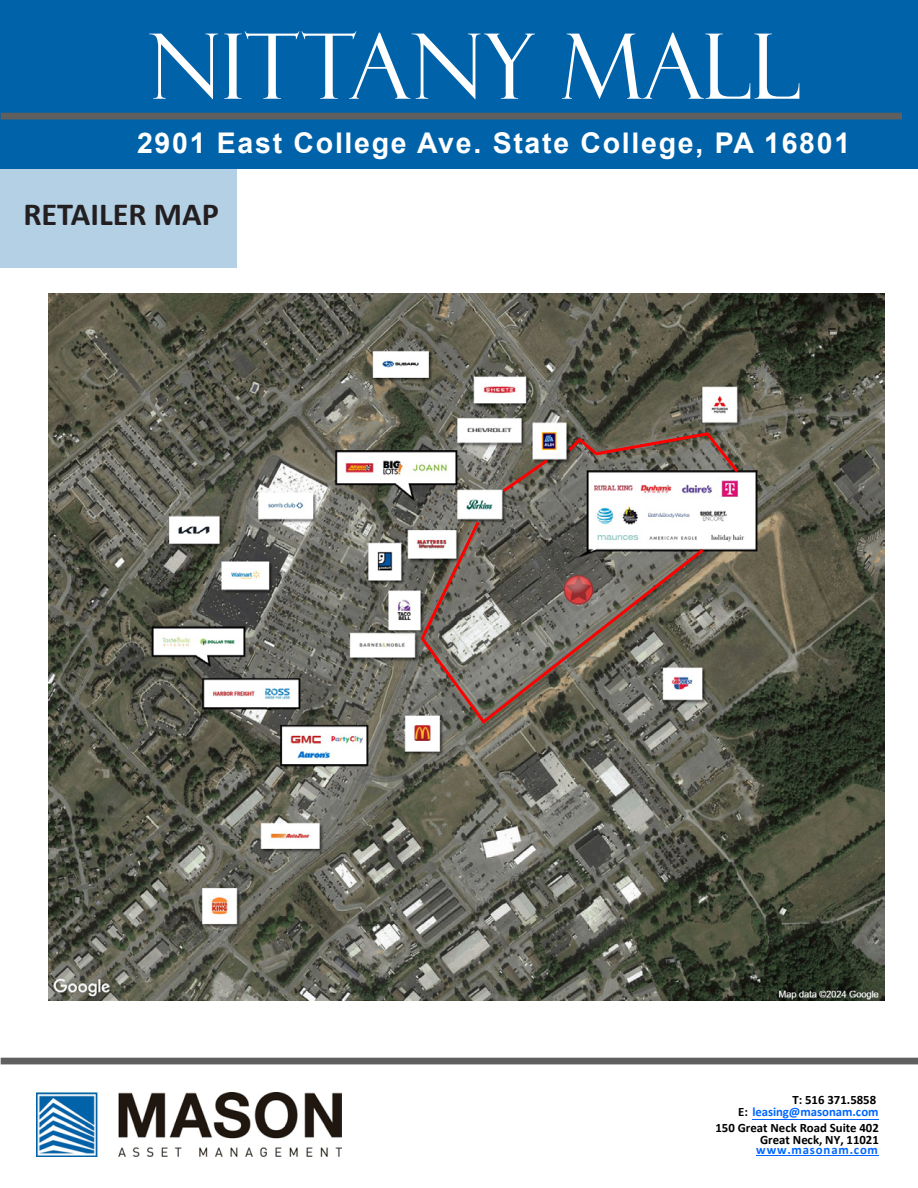
<style>
.page{position:relative;width:918px;height:1188px;background:#fff}
.page>*{position:absolute;margin:0;border:0;box-sizing:border-box;transform-origin:0 0}
.t1{font:90.6px "Felix Titling";color:#fff}
.t2{font:700 32.25px "Calibri";color:#231f20}
.t3{font:700 28.5px "Arial";letter-spacing:.06em;color:#fff}
.t4{font:700 12.75px/12px "Calibri";color:#000;text-align:right}
.t5{font:700 12.75px/12.5px "Calibri";color:#06f;text-align:right}
.t6{font:700 12.75px "Calibri";letter-spacing:.065em;color:#06f}
.s1{color:#000}
</style>
<div class="page">
<img style="left:48px;top:293px;width:837px;height:708px">
<svg style="left:419px;top:518px;width:288px;height:208px;background:#807870"></svg>
<svg style="left:565px;top:431px;width:176px;height:44px;background:#79655c"></svg>
<svg style="left:500px;top:456px;width:51px;height:39px;background:#7a655b"></svg>
<div style="left:1px;top:156px;width:236px;height:111px;background:#b3d0e5"></div>
<div style="left:0;top:0;width:918px;height:169px;background:#0062a9"></div>
<div style="left:1px;top:113px;width:917px;height:6px;background:#5f5f5f"></div>
<div style="left:1px;top:1058px;width:917px;height:6px;background:#5f5f5f"></div>
<hr style="left:752px;top:1119px;width:127px;height:1px;background:#06f">
<hr style="left:756px;top:1155px;width:123px;height:1px;background:#06f">
<img style="left:36px;top:1092px;width:305px;height:64px">
<div style="left:902px;top:0;width:16px;height:168px;background:#0062a9"></div>
<h1 class="t1" style="left:148px;top:15px;width:656px">NITTANY MALL</h1>
<h3 class="t3" style="left:137px;top:123px;width:715px">2901 East College Ave. State College, PA 16801</h3>
<h2 class="t2" style="left:23px;top:191px;width:197px">RETAILER MAP</h2>
<p class="t5" style="left:738px;top:1093px;width:142px"><span class="s1">T: 516 371.5858<br>E:</span> leasing@masonam.com</p>
<p class="t4" style="left:715px;top:1121px;width:165px">150 Great Neck Road Suite 402<br>Great Neck, NY, 11021</p>
<p class="t6" style="left:756px;top:1140px;width:123px">www.masonam.com</p>
</div>
